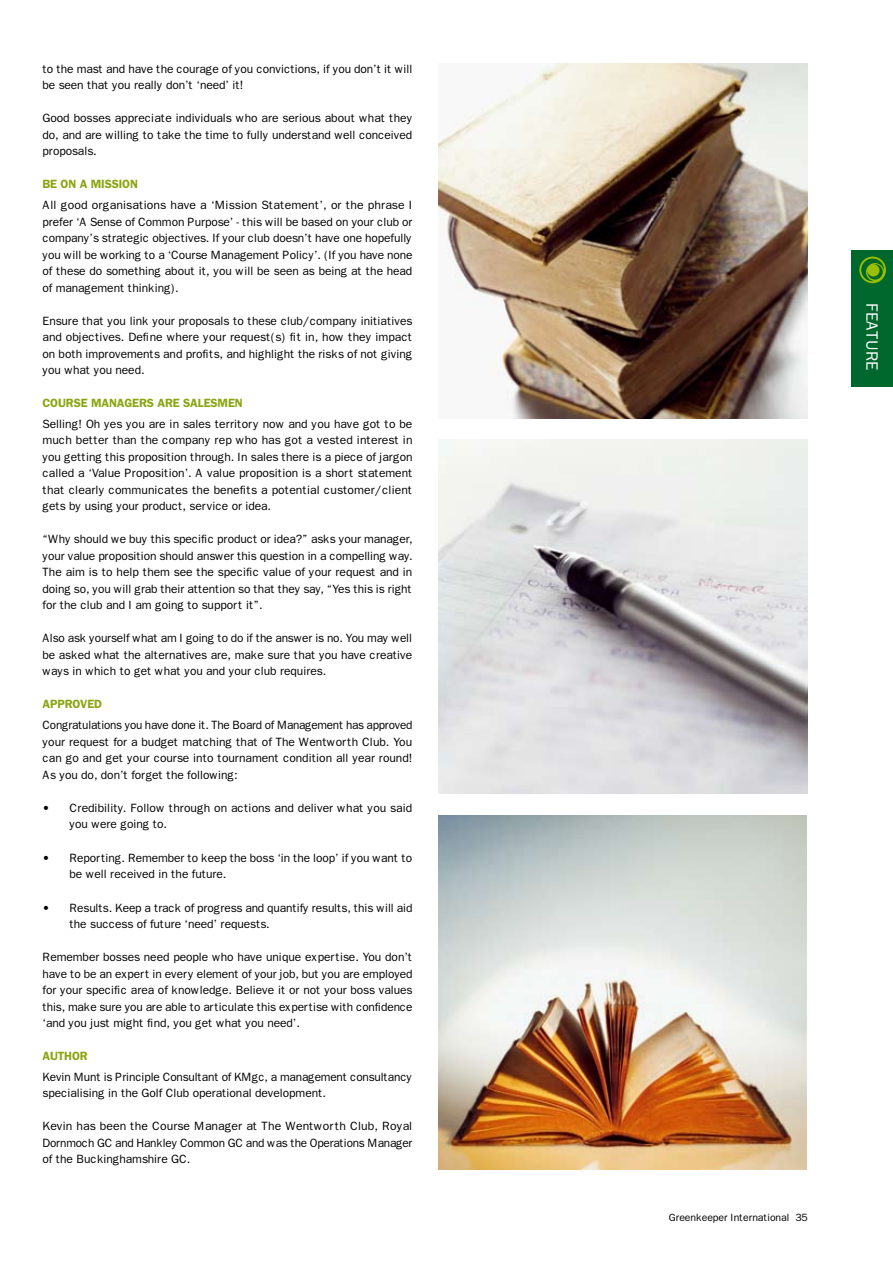
<style>
.page{position:relative;width:893px;height:1263px;background:#fff}
.page>*{position:absolute;margin:0;border:0;box-sizing:border-box;transform-origin:0 0}
.t1{font:16.5px "Franklin Gothic";letter-spacing:-.005em;color:#fff}
.t2{font:12px/16.5px "Franklin Gothic";letter-spacing:-.01em;color:#000;text-align:justify}
.t3{font:600 12px "Franklin Gothic";letter-spacing:-.01em;color:#8aa510}
.t4{font:10.5px "Franklin Gothic";letter-spacing:-.01em;color:#000}
</style>
<div class="page">
<img style="left:439px;top:439px;width:369px;height:355px">
<div style="left:852px;top:251px;width:41px;height:136px;background:#00672d"></div>
<svg style="left:859px;top:257px;width:27px;height:26px"></svg>
<svg style="left:861px;top:258px;width:23px;height:23px"></svg>
<img style="left:439px;top:815px;width:368px;height:354px">
<img style="left:439px;top:64px;width:369px;height:354px">
<p class="t2" style="left:43px;top:61px;width:372px">to the mast and have the courage of you convictions, if you don’t it will be seen that you really don’t ‘need’ it!</p>
<p class="t2" style="left:43px;top:110px;width:371px">Good bosses appreciate individuals who are serious about what they do, and are willing to take the time to fully understand well conceived proposals.</p>
<p class="t3" style="left:43px;top:177px;width:56px">BEON AMISSION</p>
<p class="t2" style="left:43px;top:197px;width:372px">All good organisations have a ‘Mission Statement’, or the phrase I prefer ‘A Sense of Common Purpose’ - this will be based on your club or company’s strategic objectives. If your club doesn’t have one hopefully you will be working to a ‘Course Management Policy’. (If you have none of these do something about it, you will be seen as being at the head of management thinking).</p>
<p class="t2" style="left:43px;top:312px;width:372px">Ensure that you link your proposals to these club/company initiatives and objectives. Define where your request(s) fit in, how they impact on both improvements and profits, and highlight the risks of not giving you what you need.</p>
<p class="t3" style="left:43px;top:396px;width:17px">COURSE</p>
<p class="t3" style="left:91px;top:396px;width:19px">MANAGERS</p>
<p class="t3" style="left:157px;top:396px;width:9px">ARE</p>
<p class="t3" style="left:183px;top:396px;width:9px">SALESMEN</p>
<p class="t2" style="left:43px;top:416px;width:372px">Selling! Oh yes you are in sales territory now and you have got to be much better than the company rep who has got a vested interest in you getting this proposition through. In sales there is a piece of jargon called a ‘Value Proposition’. A value proposition is a short statement that clearly communicates the benefits a potential customer/client gets by using your product, service or idea.</p>
<p class="t2" style="left:43px;top:531px;width:372px">“Why should we buy this specific product or idea?” asks your manager, your value proposition should answer this question in a compelling way.<br>The aim is to help them see the specific value of your request and in doing so, you will grab their attention so that they say, “Yes this is right for the club and I am going to support it”.</p>
<p class="t2" style="left:43px;top:630px;width:371px">Also ask yourself what am I going to do if the answer is no. You may well be asked what the alternatives are, make sure that you have creative ways in which to get what you and your club requires.</p>
<p class="t3" style="left:43px;top:697px;width:16px">APPROVED</p>
<p class="t2" style="left:43px;top:717px;width:372px">Congratulations you have done it. The Board of Management has approved your request for a budget matching that of The Wentworth Club. You can go and get your course into tournament condition all year round!<br>As you do, don’t forget the following:</p>
<p class="t2" style="left:70px;top:799px;width:344px;text-indent:-27px">• Credibility. Follow through on actions and deliver what you said you were going to.</p>
<p class="t2" style="left:70px;top:849px;width:344px;text-indent:-27px">• Reporting. Remember to keep the boss ‘in the loop’ if you want to be well received in the future.</p>
<p class="t2" style="left:70px;top:899px;width:345px;text-indent:-27px">• Results. Keep a track of progress and quantify results, this will aid the success of future ‘need’ requests.</p>
<p class="t2" style="left:43px;top:949px;width:372px">Remember bosses need people who have unique expertise. You don’t have to be an expert in every element of your job, but you are employed for your specific area of knowledge. Believe it or not your boss values this, make sure you are able to articulate this expertise with confidence ‘and you just might find, you get what you need’.</p>
<p class="t3" style="left:43px;top:1049px;width:16px">AUTHOR</p>
<p class="t2" style="left:43px;top:1069px;width:371px">Kevin Munt is Principle Consultant of KMgc, a management consultancy specialising in the Golf Club operational development.</p>
<p class="t2" style="left:43px;top:1118px;width:372px">Kevin has been the Course Manager at The Wentworth Club, Royal Dornmoch GC and Hankley Common GC and was the Operations Manager of the Buckinghamshire GC.</p>
<h1 class="t1" style="left:881px;top:303px;width:69px;rotate:90deg">FEATURE</h1>
<p class="t4" style="left:669px;top:1212px;width:140px">Greenkeeper International 35</p>
</div>
